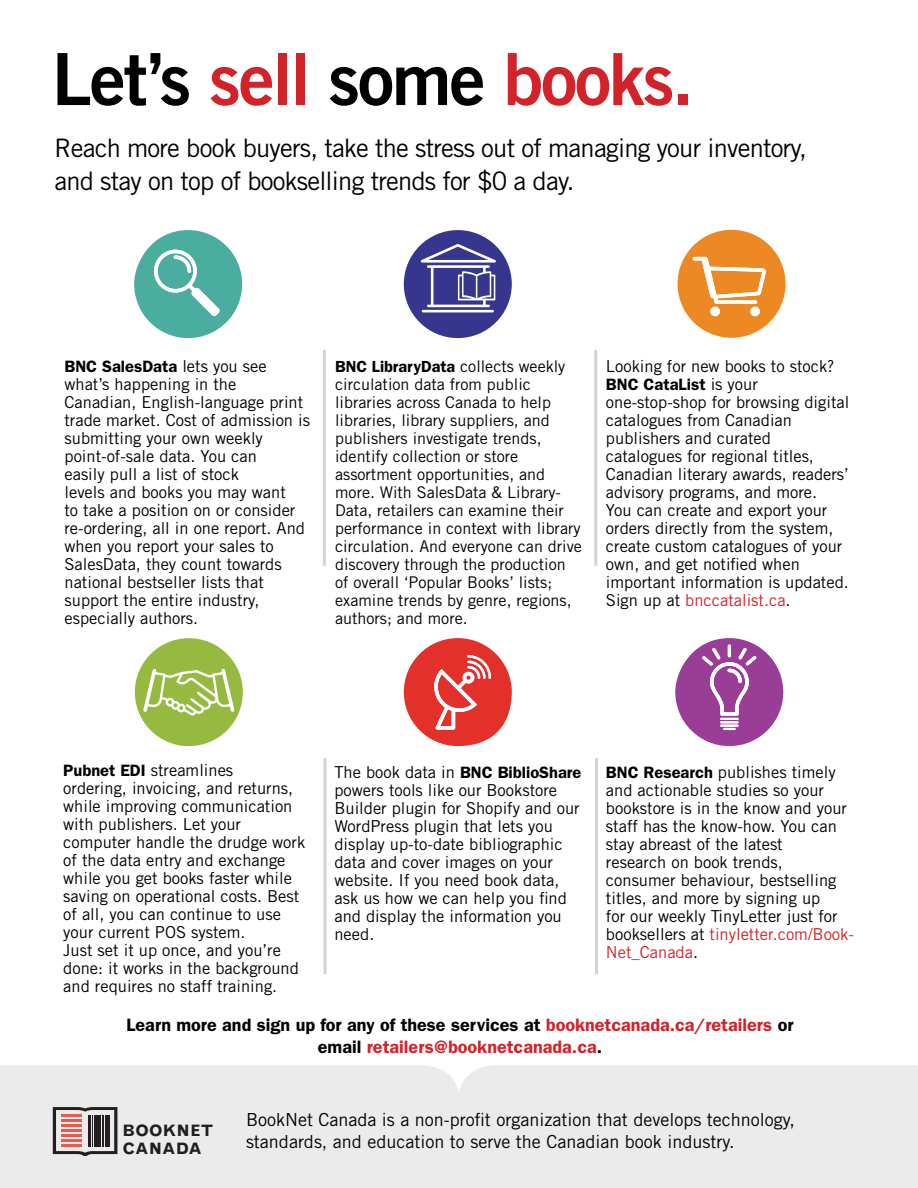
<style>
.page{position:relative;width:918px;height:1188px;background:#fff}
.page>*{position:absolute;margin:0;border:0;box-sizing:border-box;transform-origin:0 0}
.t1{font:72px "Trade Gothic Bold Two";letter-spacing:-.03em;color:#d2232a}
.t2{font:25.5px/33px "Trade Gothic";letter-spacing:-.03em;color:#000}
.t3{font:18px/21.6px "Trade Gothic";color:#000}
.t4{font:600 18px/21.6px "Franklin Gothic";color:#d2232a;text-align:center}
.t5{font:16.5px/18px "Trade Gothic";color:#000}
.t6{font:600 16.5px "Franklin Gothic";color:#000}
.t7{font:16.2px/18px "Trade Gothic";color:#000}
.t8{font:600 16.2px "Franklin Gothic";color:#000}
.t9{font:700 15.75px/18px "Grotesque";letter-spacing:.02em;color:#231f20}
.s1{color:#000}
.s2{font-family:"Trade Gothic";font-weight:400}
.s3{color:#d2232a}
.s4{font-family:"Franklin Gothic";font-weight:600}
</style>
<div class="page">
<div style="left:460px;top:1065px;width:458px;height:123px;background:#ebebec"></div>
<div style="left:0;top:1065px;width:460px;height:123px;background:#ebebec"></div>
<svg style="left:678px;top:230px;width:108px;height:108px"></svg>
<hr style="left:323px;top:350px;width:3px;height:216px;background:#d1d3d4">
<hr style="left:594px;top:350px;width:3px;height:216px;background:#d1d3d4">
<svg style="left:404px;top:638px;width:108px;height:108px"></svg>
<svg style="left:675px;top:638px;width:108px;height:108px"></svg>
<hr style="left:324px;top:758px;width:3px;height:216px;background:#d1d3d4">
<hr style="left:595px;top:758px;width:3px;height:216px;background:#d1d3d4">
<svg style="left:53px;top:1107px;width:64px;height:49px;background:#a29c9c"></svg>
<hr style="left:61px;top:1115px;width:21px;height:2px;background:#ec5a4f">
<hr style="left:61px;top:1120px;width:21px;height:2px;background:#ec5a4f">
<hr style="left:61px;top:1124px;width:21px;height:3px;background:#ec5a4f">
<hr style="left:61px;top:1129px;width:21px;height:3px;background:#ec5a4f">
<hr style="left:61px;top:1134px;width:21px;height:3px;background:#ec5a4f">
<hr style="left:61px;top:1139px;width:21px;height:2px;background:#ec5a4f">
<hr style="left:61px;top:1144px;width:21px;height:2px;background:#ec5a4f">
<hr style="left:91px;top:1115px;width:1px;height:31px;background:#231f20">
<hr style="left:92px;top:1115px;width:1px;height:31px;background:#231f20">
<hr style="left:104px;top:1115px;width:1px;height:31px;background:#231f20">
<hr style="left:102px;top:1115px;width:1px;height:31px;background:#231f20">
<hr style="left:88px;top:1115px;width:2px;height:31px;background:#231f20">
<hr style="left:96px;top:1115px;width:2px;height:31px;background:#231f20">
<hr style="left:105px;top:1115px;width:2px;height:31px;background:#231f20">
<hr style="left:94px;top:1115px;width:1px;height:31px;background:#231f20">
<hr style="left:108px;top:1115px;width:1px;height:31px;background:#231f20">
<hr style="left:99px;top:1115px;width:1px;height:31px;background:#231f20">
<svg style="left:134px;top:230px;width:108px;height:108px"></svg>
<div style="left:135px;top:638px;width:108px;height:108px;background:#96ba40;border-radius:50%"></div>
<svg style="left:143px;top:669px;width:92px;height:47px"></svg>
<svg style="left:404px;top:230px;width:108px;height:108px"></svg>
<h1 class="t1" style="left:52px;top:35px;width:644px"><span class="s1">Let’s</span> sell <span class="s1">some</span> books.</h1>
<h2 class="t2" style="left:54px;top:131px;width:754px">Reach more book buyers, take the stress out of managing your inventory, and stay on top of bookselling trends for $0 a day.</h2>
<p class="t6" style="left:64px;top:356px;width:204px">BNC SalesData <span class="s2">lets you see</span></p>
<p class="t5" style="left:64px;top:375px;width:247px">what’s happening in the<br>Canadian, English-language print trade market. Cost of admission is submitting your own weekly point-of-sale data. You can<br>easily pull a list of stock<br>levels and books you may want<br>to take a position on or consider re-ordering, all in one report. And when you report your sales to<br>SalesData, they count towards national bestseller lists that support the entire industry, especially authors.</p>
<p class="t8" style="left:335px;top:357px;width:232px">BNC LibraryData <span class="s2">collects weekly</span></p>
<p class="t7" style="left:335px;top:376px;width:248px">circulation data from public libraries across Canada to help libraries, library suppliers, and publishers investigate trends, identify collection or store assortment opportunities, and more. With SalesData &amp; Library-<br>Data, retailers can examine their performance in context with library circulation. And everyone can drive discovery through the production of overall ‘Popular Books’ lists; examine trends by genre, regions, authors; and more.</p>
<p class="t5" style="left:606px;top:357px;width:230px">Looking for new books to stock?</p>
<p class="t6" style="left:606px;top:375px;width:153px">BNC CataList <span class="s2">is your</span></p>
<p class="t5" style="left:606px;top:393px;width:245px">one-stop-shop for browsing digital catalogues from Canadian publishers and curated catalogues for regional titles,<br>Canadian literary awards, readers’ advisory programs, and more.<br>You can create and export your orders directly from the system, create custom catalogues of your own, and get notified when important information is updated.<br>Sign up at <span class="s3">bnccatalist.ca</span>.</p>
<p class="t5" style="left:63px;top:761px;width:244px"><span class="s4">Pubnet EDI</span> streamlines<br>ordering, invoicing, and returns, while improving communication with publishers. Let your computer handle the drudge work of the data entry and exchange while you get books faster while saving on operational costs. Best of all, you can continue to use your current POS system.<br>Just set it up once, and you’re done: it works in the background and requires no staff training.</p>
<p class="t5" style="left:606px;top:763px;width:249px"><span class="s4">BNC Research</span> publishes timely and actionable studies so your bookstore is in the know and your staff has the know-how. You can stay abreast of the latest<br>research on book trends, consumer behaviour, bestselling titles, and more by signing up<br>for our weekly TinyLetter just for booksellers at <span class="s3">tinyletter.com/Book-<br>Net_Canada</span>.</p>
<p class="t6" style="left:334px;top:763px;width:249px"><span class="s2">The book data in</span> BNC BiblioShare</p>
<p class="t5" style="left:334px;top:781px;width:247px">powers tools like our Bookstore<br>Builder plugin for Shopify and our<br>WordPress plugin that lets you display up-to-date bibliographic data and cover images on your website. If you need book data, ask us how we can help you find and display the information you need.</p>
<p class="t4" style="left:127px;top:1014px;width:668px"><span class="s1">Learn more and sign up for any of these services at</span> booknetcanada.ca/retailers <span class="s1">or email</span> retailers@booknetcanada.ca<span class="s1">.</span></p>
<p class="t9" style="left:123px;top:1121px;width:92px">BOOKNET<br>CANADA</p>
<p class="t3" style="left:246px;top:1109px;width:551px">BookNet Canada is a non-profit organization that develops technology, standards, and education to serve the Canadian book industry.</p>
</div>
